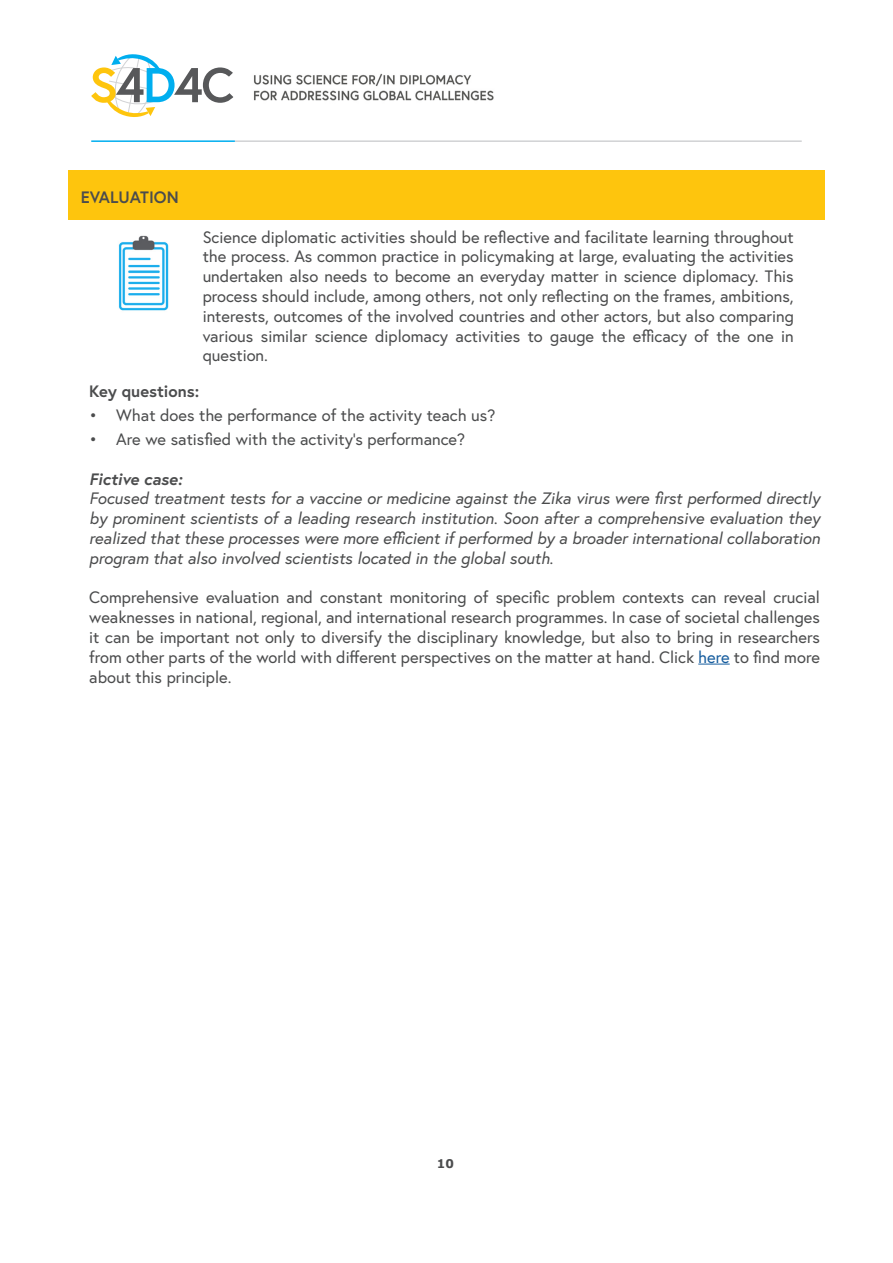
<style>
.page{position:relative;width:893px;height:1263px;background:#fff}
.page>*{position:absolute;margin:0;border:0;box-sizing:border-box;transform-origin:0 0}
.t1{font:16.5px/19.8px "Europa";color:#4b4c4d;text-align:justify}
.t2{font:italic 16.5px/19.8px "Europa";color:#4b4c4d;text-align:justify}
.t3{font:700 16.5px "Europa";color:#4b4c4d}
.t4{font:italic 700 16.5px "Europa";color:#4b4c4d}
.t5{font:700 12px "Verdana";color:#4b4c4d}
.s1{color:#175d9e}
</style>
<div class="page">
<hr style="left:91px;top:140px;width:144px;height:2px;background:#00aeef">
<hr style="left:235px;top:140px;width:567px;height:2px;background:#d1d2d4">
<svg style="left:91px;top:54px;width:142px;height:63px"></svg>
<img style="left:118px;top:235px;width:51px;height:76px">
<div style="left:68px;top:170px;width:757px;height:50px;background:#fec50d"></div>
<hr style="left:698px;top:664px;width:32px;height:1px;background:#175d9e">
<img style="left:254px;top:73px;width:240px;height:28px">
<p class="t3" style="left:81px;top:185px;width:99px">EVALUATION</p>
<p class="t1" style="left:203px;top:227px;width:593px">Science diplomatic activities should be reflective and facilitate learning throughout the process. As common practice in policymaking at large, evaluating the activities undertaken also needs to become an everyday matter in science diplomacy. This process should include, among others, not only reflecting on the frames, ambitions, interests, outcomes of the involved countries and other actors, but also comparing various similar science diplomacy activities to gauge the efficacy of the one in question.</p>
<p class="t3" style="left:89px;top:380px;width:112px">Key questions:</p>
<p class="t1" style="left:89px;top:405px;width:408px">• What does the performance of the activity teach us?</p>
<p class="t1" style="left:89px;top:429px;width:377px">• Are we satisfied with the activity’s performance?</p>
<p class="t4" style="left:89px;top:467px;width:94px">Fictive case:</p>
<p class="t2" style="left:89px;top:488px;width:732px">Focused treatment tests for a vaccine or medicine against the Zika virus were first performed directly by prominent scientists of a leading research institution. Soon after a comprehensive evaluation they realized that these processes were more efficient if performed by a broader international collaboration program that also involved scientists located in the global south.</p>
<p class="t1" style="left:89px;top:587px;width:732px">Comprehensive evaluation and constant monitoring of specific problem contexts can reveal crucial weaknesses in national, regional, and international research programmes. In case of societal challenges it can be important not only to diversify the disciplinary knowledge, but also to bring in researchers from other parts of the world with different perspectives on the matter at hand. Click <span class="s1">here</span> to find more about this principle.</p>
<p class="t5" style="left:437px;top:1155px;width:19px">10</p>
</div>
